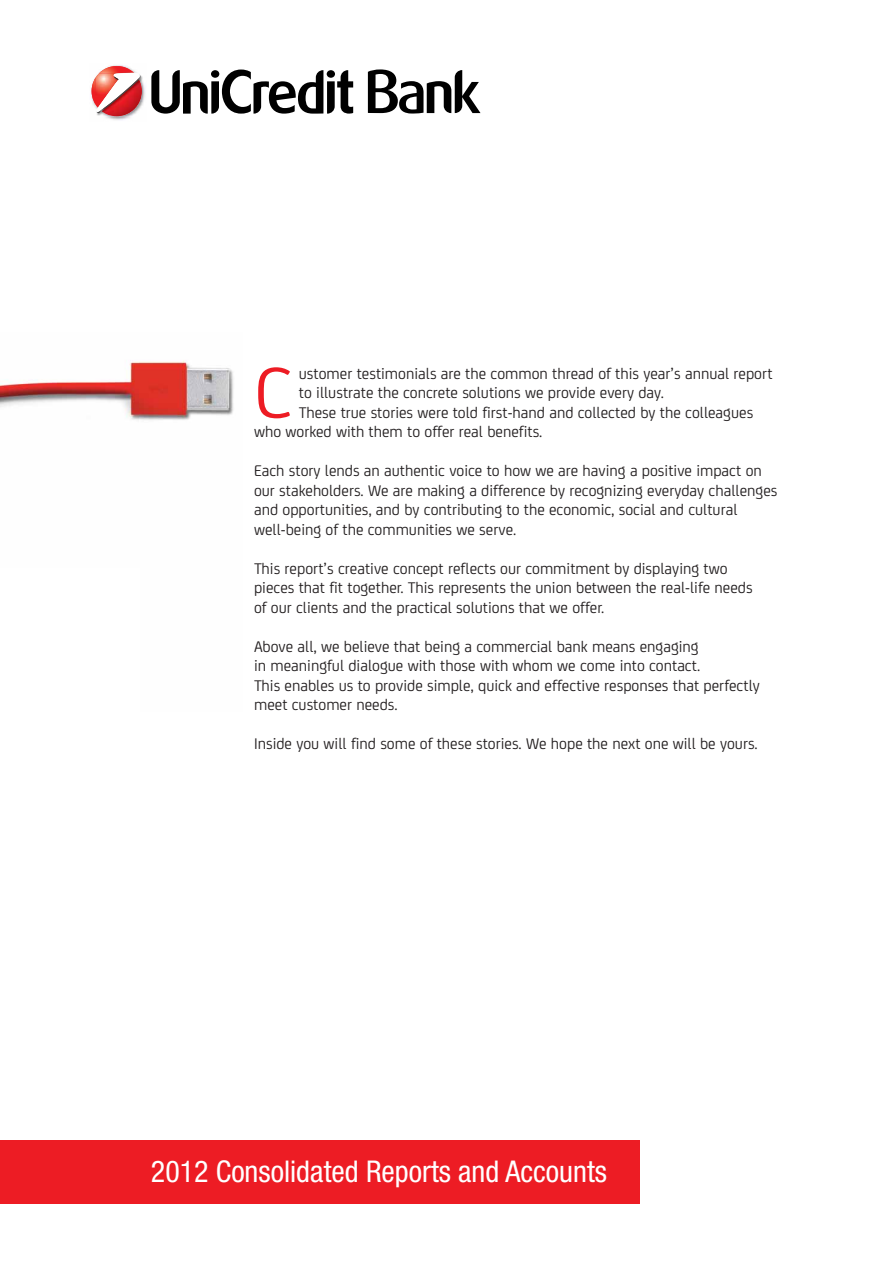
<style>
.page{position:relative;width:893px;height:1263px;background:#fff}
.page>*{position:absolute;margin:0;border:0;box-sizing:border-box;transform-origin:0 0}
.t1{font:76.8px "Uni Credit";color:#ed1c24}
.t2{font:condensed 30px "Helvetica Neue LT Pro";color:#fff}
.t3{font:16.5px/19.5px "Uni Credit";color:#231f20}
</style>
<div class="page">
<img style="left:0;top:360px;width:234px;height:60px">
<div style="left:0;top:1140px;width:640px;height:64px;background:#ed1c24"></div>
<img style="left:91px;top:65px;width:54px;height:55px">
<img style="left:95px;top:73px;width:48px;height:44px">
<img style="left:100px;top:78px;width:42px;height:38px">
<svg style="left:92px;top:66px;width:49px;height:48px"></svg>
<svg style="left:151px;top:69px;width:329px;height:45px"></svg>
<h1 class="t1" style="left:254px;top:363px;width:40px">C</h1>
<p class="t3" style="left:299px;top:364px;width:475px">ustomer testimonials are the common thread of this year’s annual report</p>
<p class="t3" style="left:299px;top:384px;width:366px">to illustrate the concrete solutions we provide every day.</p>
<p class="t3" style="left:299px;top:403px;width:456px">These true stories were told first-hand and collected by the colleagues</p>
<p class="t3" style="left:254px;top:423px;width:290px">who worked with them to offer real benefits.</p>
<p class="t3" style="left:254px;top:462px;width:525px">Each story lends an authentic voice to how we are having a positive impact on our stakeholders. We are making a difference by recognizing everyday challenges and opportunities, and by contributing to the economic, social and cultural well-being of the communities we serve.</p>
<p class="t3" style="left:254px;top:559px;width:500px">This report’s creative concept reflects our commitment by displaying two pieces that fit together. This represents the union between the real-life needs of our clients and the practical solutions that we offer.</p>
<p class="t3" style="left:254px;top:637px;width:507px">Above all, we believe that being a commercial bank means engaging<br>in meaningful dialogue with those with whom we come into contact.<br>This enables us to provide simple, quick and effective responses that perfectly meet customer needs.</p>
<p class="t3" style="left:254px;top:735px;width:505px">Inside you will find some of these stories. We hope the next one will be yours.</p>
<h2 class="t2" style="left:151px;top:1154px;width:458px">2012 Consolidated Reports and Accounts</h2>
</div>
